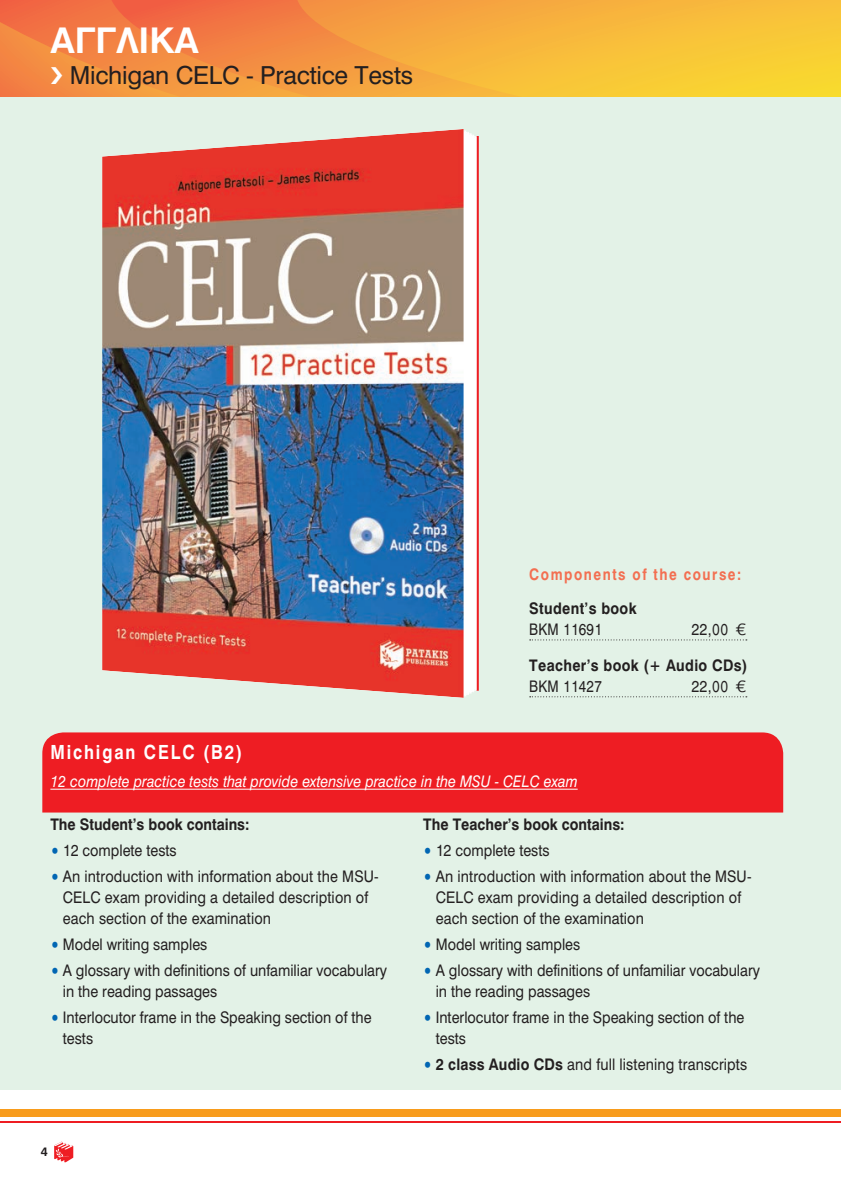
<style>
.page{position:relative;width:841px;height:1191px;background:#fff}
.page>*{position:absolute;margin:0;border:0;box-sizing:border-box;transform-origin:0 0}
.t1{font:35px "UB Helvetica Bold";color:#fff}
.t2{font:24.5px "UB Helvetica";letter-spacing:-.01em;color:#231f20}
.t3{font:19.25px "UB Helvetica Bold";letter-spacing:.115em;color:#fff;scale:.85 1}
.t4{font:15.75px/21px "UB Helvetica";color:#231f20;scale:.9 1}
.t5{font:15.75px "UB Helvetica Italic";color:#fff;scale:.9 1}
.t6{font:15.75px "UB Helvetica Bold";color:#231f20;scale:.9 1}
.t7{font:15.75px "UB Helvetica Bold";letter-spacing:.025em;color:#231f20;scale:.9 1}
.t8{font:15.75px "UB Helvetica Bold";letter-spacing:.115em;color:#f36f51;scale:.85 1}
.t9{font:15.75px "UB Helvetica";letter-spacing:.025em;color:#231f20;scale:.85 1}
.t10{font:12.25px "UB Helvetica Bold";color:#231f20}
.s1{font-family:"CF Eurofont"}
.s2{font-size:14px;color:#0166b3}
.s3{font-family:"UB Helvetica Bold"}
</style>
<div class="page">
<svg style="left:0;top:0;width:840px;height:97px;background:#f5a43d"></svg>
<svg style="left:54px;top:1141px;width:19px;height:22px"></svg>
<div style="left:0;top:1109px;width:840px;height:7px;background:#f89c1c"></div>
<hr style="left:0;top:1121px;width:840px;height:2px;background:#ee1d23">
<div style="left:0;top:97px;width:840px;height:992px;background:#e3f2e7"></div>
<div style="left:42px;top:732px;width:741px;height:80px;background:#ee1d23"></div>
<hr style="left:50px;top:789px;width:527px;height:1px;background:#fff">
<svg style="left:529px;top:639px;width:217px;height:1px"></svg>
<svg style="left:529px;top:696px;width:217px;height:1px"></svg>
<hr style="left:476px;top:136px;width:2px;height:555px;background:#ee1d23">
<svg style="left:463px;top:130px;width:13px;height:566px;background:#f9f8f8"></svg>
<img style="left:102px;top:129px;width:361px;height:569px">
<svg style="left:51px;top:67px;width:11px;height:17px"></svg>
<h1 class="t1" style="left:50px;top:19px;width:150px">ΑΓΓΛΙΚΑ</h1>
<h2 class="t2" style="left:70px;top:60px;width:345px">Michigan CELC - Practice Tests</h2>
<p class="t3" style="left:50px;top:740px;width:227px">Michigan CELC (B2)</p>
<p class="t8" style="left:529px;top:565px;width:251px">Components of the course:</p>
<p class="t7" style="left:529px;top:598px;width:121px">Student’s book</p>
<p class="t9" style="left:529px;top:619px;width:87px">ΒΚΜ 11691</p>
<p class="t4" style="left:691px;top:618px;width:63px">22,00 <span class="s1">Ρ</span></p>
<p class="t7" style="left:529px;top:655px;width:244px">Teacher’s book (+ Audio CDs)</p>
<p class="t9" style="left:529px;top:676px;width:87px">ΒΚΜ 11427</p>
<p class="t4" style="left:691px;top:675px;width:63px">22,00 <span class="s1">Ρ</span></p>
<p class="t5" style="left:50px;top:772px;width:587px">12 complete practice tests that provide extensive practice in the MSU - CELC exam</p>
<p class="t6" style="left:50px;top:814px;width:223px">The Student’s book contains:</p>
<p class="t4" style="left:50px;top:840px;width:142px"><span class="s2">•</span> 12 complete tests</p>
<p class="t4" style="left:63px;top:865px;width:352px;text-indent:-12px"><span class="s2">•</span> An introduction with information about the MSU-<br>CELC exam providing a detailed description of each section of the examination</p>
<p class="t4" style="left:50px;top:933px;width:176px"><span class="s2">•</span> Model writing samples</p>
<p class="t4" style="left:63px;top:959px;width:362px;text-indent:-12px"><span class="s2">•</span> A glossary with definitions of unfamiliar vocabulary in the reading passages</p>
<p class="t4" style="left:63px;top:1006px;width:344px;text-indent:-12px"><span class="s2">•</span> Interlocutor frame in the Speaking section of the tests</p>
<p class="t10" style="left:41px;top:1144px;width:9px">4</p>
<p class="t6" style="left:423px;top:814px;width:225px">The Teacher’s book contains:</p>
<p class="t4" style="left:423px;top:840px;width:142px"><span class="s2">•</span> 12 complete tests</p>
<p class="t4" style="left:435px;top:865px;width:352px;text-indent:-12px"><span class="s2">•</span> An introduction with information about the MSU-<br>CELC exam providing a detailed description of each section of the examination</p>
<p class="t4" style="left:423px;top:933px;width:176px"><span class="s2">•</span> Model writing samples</p>
<p class="t4" style="left:435px;top:959px;width:362px;text-indent:-12px"><span class="s2">•</span> A glossary with definitions of unfamiliar vocabulary in the reading passages</p>
<p class="t4" style="left:435px;top:1006px;width:344px;text-indent:-12px"><span class="s2">•</span> Interlocutor frame in the Speaking section of the tests</p>
<p class="t4" style="left:423px;top:1053px;width:361px"><span class="s2">•</span> <span class="s3">2 class Audio CDs</span> and full listening transcripts</p>
</div>
